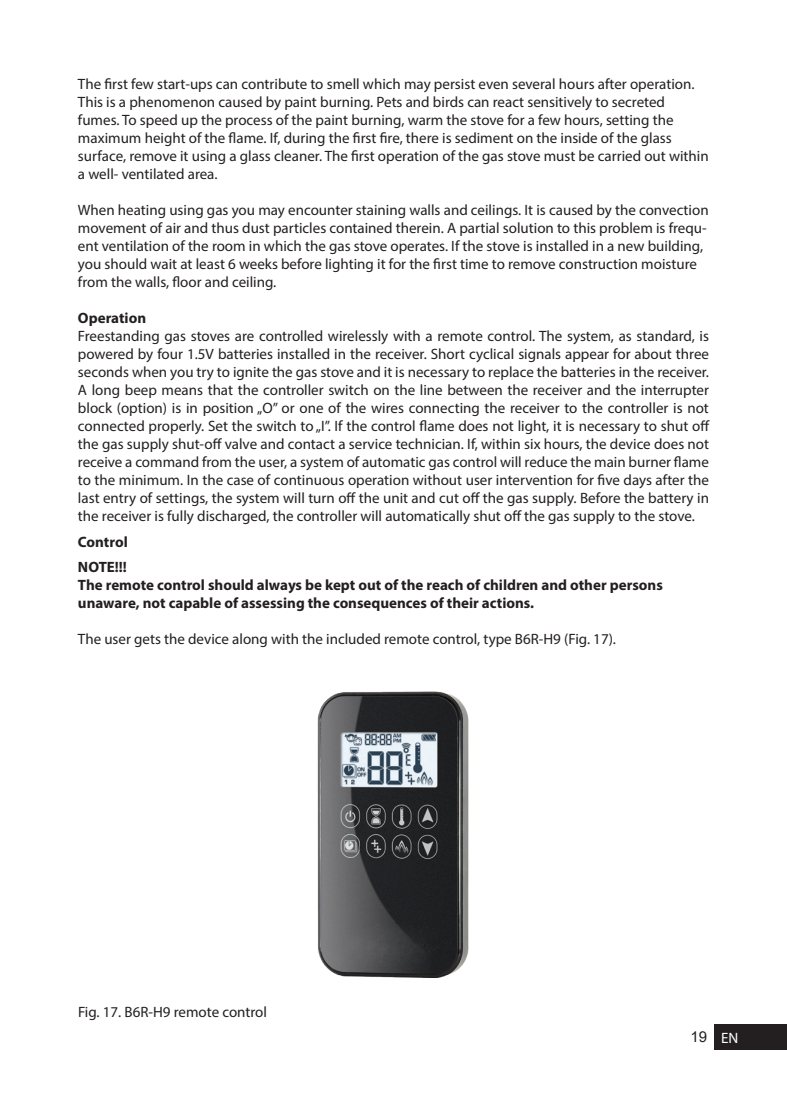
<style>
.page{position:relative;width:787px;height:1095px;background:#fff}
.page>*{position:absolute;margin:0;border:0;box-sizing:border-box;transform-origin:0 0}
.t1{font:15px/18px "Myriad Pro";color:#231f20}
.t2{font:700 15px/25.5px "Myriad Pro";color:#231f20}
.t3{font:15px "Arial";color:#231f20}
.t4{font:15px "Myriad Pro";color:#fff}
</style>
<div class="page">
<div style="left:714px;top:1025px;width:73px;height:25px;background:#231f20"></div>
<img style="left:317px;top:691px;width:152px;height:287px">
<p class="t1" style="left:78px;top:75px;width:632px">The first few start-ups can contribute to smell which may persist even several hours after operation.<br>This is a phenomenon caused by paint burning. Pets and birds can react sensitively to secreted fumes. To speed up the process of the paint burning, warm the stove for a few hours, setting the maximum height of the flame. If, during the first fire, there is sediment on the inside of the glass surface, remove it using a glass cleaner. The first operation of the gas stove must be carried out within a well- ventilated area.</p>
<p class="t1" style="left:78px;top:201px;width:632px">When heating using gas you may encounter staining walls and ceilings. It is caused by the convection movement of air and thus dust particles contained therein. A partial solution to this problem is frequ&shy;ent ventilation of the room in which the gas stove operates. If the stove is installed in a new building, you should wait at least 6 weeks before lighting it for the first time to remove construction moisture from the walls, floor and ceiling.</p>
<p class="t2" style="left:78px;top:305px;width:70px">Operation</p>
<p class="t1" style="left:78px;top:327px;width:633px;text-align:justify">Freestanding gas stoves are controlled wirelessly with a remote control. The system, as standard, is powered by four 1.5V batteries installed in the receiver. Short cyclical signals appear for about three seconds when you try to ignite the gas stove and it is necessary to replace the batteries in the receiver.<br>A long beep means that the controller switch on the line between the receiver and the interrupter block (option) is in position „O” or one of the wires connecting the receiver to the controller is not connected properly. Set the switch to „I”. If the control flame does not light, it is necessary to shut off the gas supply shut-off valve and contact a service technician. If, within six hours, the device does not receive a command from the user, a system of automatic gas control will reduce the main burner flame to the minimum. In the case of continuous operation without user intervention for five days after the last entry of settings, the system will turn off the unit and cut off the gas supply. Before the battery in the receiver is fully discharged, the controller will automatically shut off the gas supply to the stove.</p>
<p class="t2" style="left:78px;top:528px;width:51px">Control<br>NOTE!!!</p>
<p class="t2" style="left:78px;top:576px;width:586px;line-height:18px">The remote control should always be kept out of the reach of children and other persons unaware, not capable of assessing the consequences of their actions.</p>
<p class="t1" style="left:78px;top:630px;width:539px">The user gets the device along with the included remote control, type B6R-H9 (Fig. 17).</p>
<p class="t1" style="left:78px;top:1003px;width:190px">Fig. 17. B6R-H9 remote control</p>
<p class="t3" style="left:690px;top:1026px;width:18px">19</p>
<p class="t4" style="left:721px;top:1029px;width:19px">EN</p>
</div>
